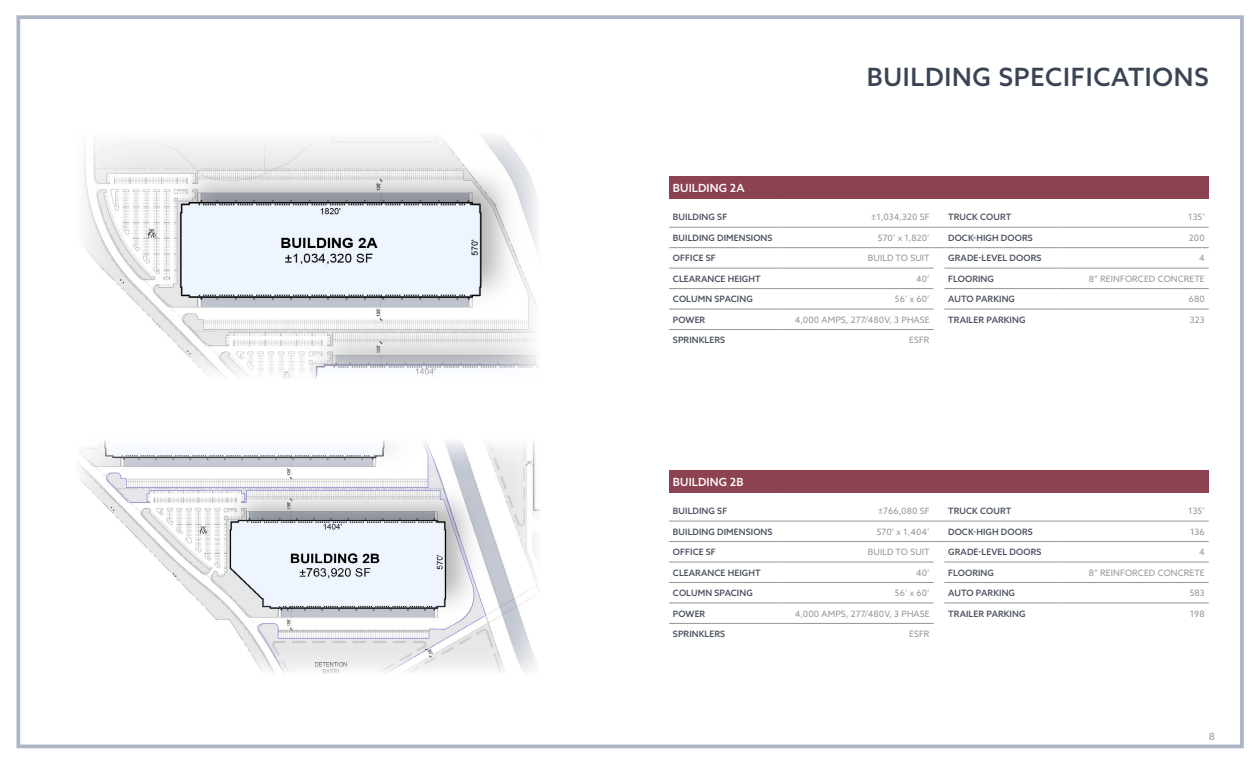
<style>
.page{position:relative;width:1260px;height:765px;background:#fff}
.page>*{position:absolute;margin:0;border:0;box-sizing:border-box;transform-origin:0 0}
.t1{font:500 25.25px "Azo Sans";letter-spacing:.03em;color:#3b4454}
.t2{font:500 11.25px "Azo Sans";letter-spacing:.01em;color:#fff}
.t3{font:10px "Azo Sans";color:#939598}
.t4{font:500 8.75px "Azo Sans";letter-spacing:.01em;color:#49505f}
.t5{font:8.75px "Azo Sans";letter-spacing:.01em;color:#939598}
</style>
<div class="page">
<div style="left:16px;top:15px;width:1228px;height:733px;border:4px solid #acb6c7"></div>
<img style="left:79px;top:439px;width:462px;height:235px">
<div style="left:669px;top:176px;width:540px;height:23px;background:#8d4251"></div>
<hr style="left:669px;top:227px;width:113px;height:1px;background:#939598">
<hr style="left:782px;top:227px;width:152px;height:1px;background:#939598">
<hr style="left:669px;top:247px;width:113px;height:1px;background:#939598">
<hr style="left:782px;top:247px;width:152px;height:1px;background:#939598">
<hr style="left:669px;top:268px;width:113px;height:1px;background:#939598">
<hr style="left:782px;top:268px;width:152px;height:1px;background:#939598">
<hr style="left:669px;top:288px;width:113px;height:1px;background:#939598">
<hr style="left:782px;top:288px;width:152px;height:1px;background:#939598">
<hr style="left:669px;top:309px;width:113px;height:1px;background:#939598">
<hr style="left:669px;top:329px;width:113px;height:1px;background:#939598">
<hr style="left:782px;top:309px;width:152px;height:1px;background:#939598">
<hr style="left:782px;top:329px;width:152px;height:1px;background:#939598">
<hr style="left:944px;top:227px;width:113px;height:1px;background:#939598">
<hr style="left:944px;top:247px;width:113px;height:1px;background:#939598">
<hr style="left:1057px;top:227px;width:152px;height:1px;background:#939598">
<hr style="left:1057px;top:247px;width:152px;height:1px;background:#939598">
<hr style="left:944px;top:268px;width:113px;height:1px;background:#939598">
<hr style="left:944px;top:288px;width:113px;height:1px;background:#939598">
<hr style="left:1057px;top:268px;width:152px;height:1px;background:#939598">
<hr style="left:1057px;top:288px;width:152px;height:1px;background:#939598">
<hr style="left:944px;top:309px;width:113px;height:1px;background:#939598">
<hr style="left:1057px;top:309px;width:152px;height:1px;background:#939598">
<div style="left:669px;top:470px;width:540px;height:23px;background:#8d4251"></div>
<hr style="left:669px;top:521px;width:113px;height:1px;background:#939598">
<hr style="left:782px;top:521px;width:152px;height:1px;background:#939598">
<hr style="left:669px;top:541px;width:113px;height:1px;background:#939598">
<hr style="left:782px;top:541px;width:152px;height:1px;background:#939598">
<hr style="left:669px;top:562px;width:113px;height:1px;background:#939598">
<hr style="left:782px;top:562px;width:152px;height:1px;background:#939598">
<hr style="left:669px;top:582px;width:113px;height:1px;background:#939598">
<hr style="left:782px;top:582px;width:152px;height:1px;background:#939598">
<hr style="left:669px;top:603px;width:113px;height:1px;background:#939598">
<hr style="left:669px;top:623px;width:113px;height:1px;background:#939598">
<hr style="left:782px;top:603px;width:152px;height:1px;background:#939598">
<hr style="left:782px;top:623px;width:152px;height:1px;background:#939598">
<hr style="left:944px;top:521px;width:113px;height:1px;background:#939598">
<hr style="left:944px;top:541px;width:113px;height:1px;background:#939598">
<hr style="left:1057px;top:521px;width:152px;height:1px;background:#939598">
<hr style="left:1057px;top:541px;width:152px;height:1px;background:#939598">
<hr style="left:944px;top:562px;width:113px;height:1px;background:#939598">
<hr style="left:944px;top:582px;width:113px;height:1px;background:#939598">
<hr style="left:1057px;top:562px;width:152px;height:1px;background:#939598">
<hr style="left:1057px;top:582px;width:152px;height:1px;background:#939598">
<hr style="left:944px;top:603px;width:113px;height:1px;background:#939598">
<hr style="left:1057px;top:603px;width:152px;height:1px;background:#939598">
<img style="left:81px;top:135px;width:458px;height:244px">
<h1 class="t1" style="left:867px;top:60px;width:343px">BUILDING SPECIFICATIONS</h1>
<p class="t2" style="left:673px;top:181px;width:73px">BUILDING 2A</p>
<p class="t4" style="left:673px;top:212px;width:56px">BUILDING SF</p>
<p class="t5" style="left:871px;top:212px;width:60px">±1,034,320 SF</p>
<p class="t4" style="left:948px;top:212px;width:65px">TRUCK COURT</p>
<p class="t5" style="left:1188px;top:212px;width:18px">135’</p>
<p class="t4" style="left:673px;top:232px;width:101px">BUILDING DIMENSIONS</p>
<p class="t5" style="left:878px;top:232px;width:53px">570’ x 1,820’</p>
<p class="t4" style="left:948px;top:232px;width:86px">DOCK-HIGH DOORS</p>
<p class="t5" style="left:1189px;top:232px;width:17px">200</p>
<p class="t4" style="left:673px;top:252px;width:44px">OFFICE SF</p>
<p class="t5" style="left:868px;top:253px;width:63px">BUILD TO SUIT</p>
<p class="t4" style="left:948px;top:252px;width:95px">GRADE-LEVEL DOORS</p>
<p class="t5" style="left:1199px;top:253px;width:7px">4</p>
<p class="t4" style="left:673px;top:273px;width:89px">CLEARANCE HEIGHT</p>
<p class="t5" style="left:916px;top:273px;width:15px">40’</p>
<p class="t4" style="left:948px;top:273px;width:47px">FLOORING</p>
<p class="t5" style="left:1089px;top:273px;width:118px">8” REINFORCED CONCRETE</p>
<p class="t4" style="left:673px;top:293px;width:81px">COLUMN SPACING</p>
<p class="t5" style="left:895px;top:293px;width:36px">56’ x 60’</p>
<p class="t4" style="left:948px;top:293px;width:68px">AUTO PARKING</p>
<p class="t5" style="left:1189px;top:293px;width:18px">680</p>
<p class="t4" style="left:673px;top:314px;width:34px">POWER</p>
<p class="t5" style="left:795px;top:314px;width:136px">4,000 AMPS, 277/480V, 3 PHASE</p>
<p class="t4" style="left:948px;top:314px;width:79px">TRAILER PARKING</p>
<p class="t5" style="left:1190px;top:314px;width:16px">323</p>
<p class="t4" style="left:673px;top:334px;width:54px">SPRINKLERS</p>
<p class="t5" style="left:909px;top:334px;width:22px">ESFR</p>
<p class="t2" style="left:673px;top:475px;width:72px">BUILDING 2B</p>
<p class="t4" style="left:673px;top:505px;width:56px">BUILDING SF</p>
<p class="t5" style="left:878px;top:505px;width:53px">±766,080 SF</p>
<p class="t4" style="left:948px;top:505px;width:65px">TRUCK COURT</p>
<p class="t5" style="left:1188px;top:505px;width:18px">135’</p>
<p class="t4" style="left:673px;top:526px;width:101px">BUILDING DIMENSIONS</p>
<p class="t5" style="left:877px;top:526px;width:54px">570’ x 1,404’</p>
<p class="t4" style="left:948px;top:526px;width:86px">DOCK-HIGH DOORS</p>
<p class="t5" style="left:1190px;top:526px;width:16px">136</p>
<p class="t4" style="left:673px;top:546px;width:44px">OFFICE SF</p>
<p class="t5" style="left:868px;top:546px;width:63px">BUILD TO SUIT</p>
<p class="t4" style="left:948px;top:546px;width:95px">GRADE-LEVEL DOORS</p>
<p class="t5" style="left:1199px;top:546px;width:7px">4</p>
<p class="t4" style="left:673px;top:567px;width:89px">CLEARANCE HEIGHT</p>
<p class="t5" style="left:916px;top:567px;width:15px">40’</p>
<p class="t4" style="left:948px;top:567px;width:47px">FLOORING</p>
<p class="t5" style="left:1089px;top:567px;width:118px">8” REINFORCED CONCRETE</p>
<p class="t4" style="left:673px;top:587px;width:81px">COLUMN SPACING</p>
<p class="t5" style="left:895px;top:587px;width:36px">56’ x 60’</p>
<p class="t4" style="left:948px;top:587px;width:68px">AUTO PARKING</p>
<p class="t5" style="left:1190px;top:587px;width:17px">583</p>
<p class="t4" style="left:673px;top:608px;width:34px">POWER</p>
<p class="t5" style="left:795px;top:608px;width:136px">4,000 AMPS, 277/480V, 3 PHASE</p>
<p class="t4" style="left:948px;top:608px;width:79px">TRAILER PARKING</p>
<p class="t5" style="left:1190px;top:608px;width:17px">198</p>
<p class="t4" style="left:673px;top:628px;width:54px">SPRINKLERS</p>
<p class="t5" style="left:909px;top:628px;width:22px">ESFR</p>
<p class="t3" style="left:1209px;top:730px;width:8px">8</p>
</div>
